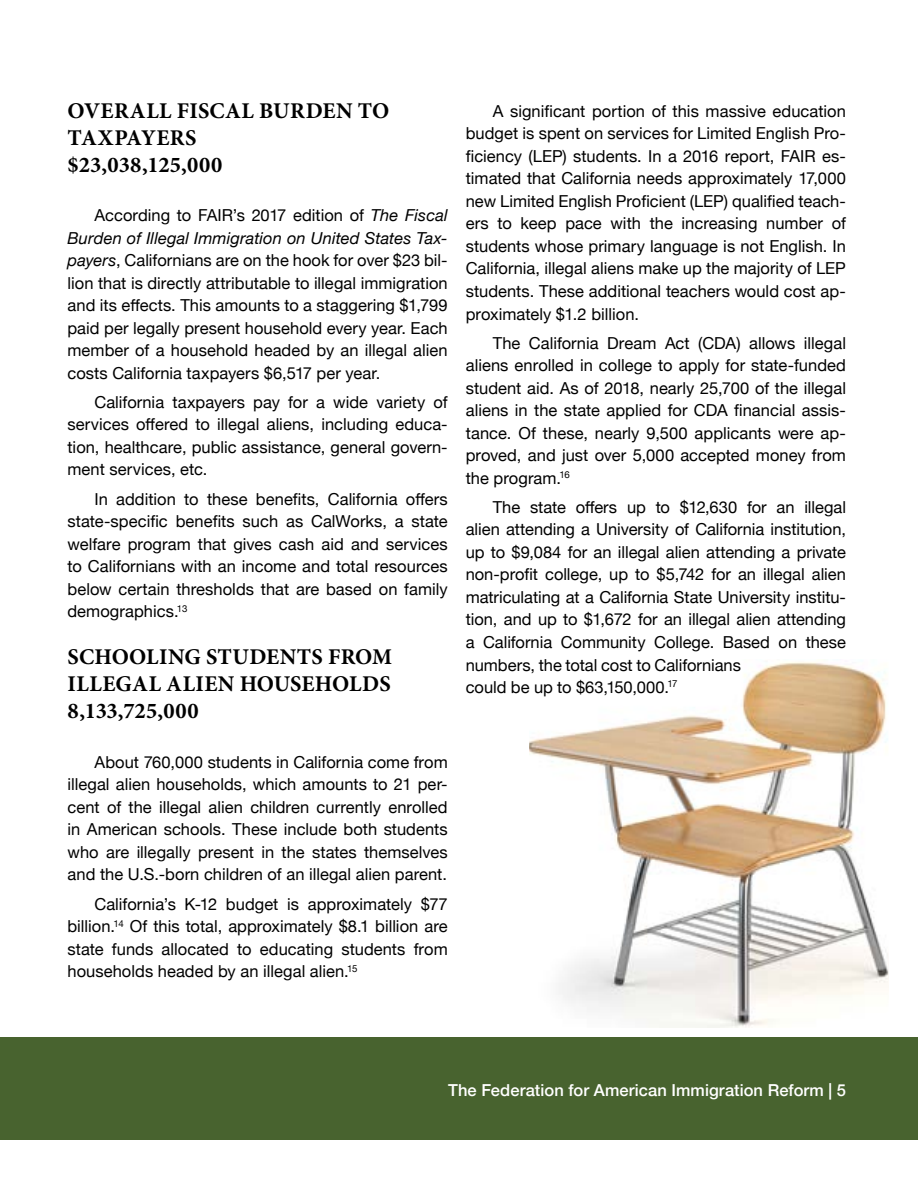
<style>
.page{position:relative;width:918px;height:1188px;background:#fff}
.page>*{position:absolute;margin:0;border:0;box-sizing:border-box;transform-origin:0 0}
.t1{font:700 22.5px/27px "Minion Pro";letter-spacing:.01em;color:#000}
.t2{font:16.5px/22.5px "Helvetica Neue";color:#000;text-align:justify}
.t3{font:500 16.5px "Helvetica Neue";letter-spacing:.005em;color:#fff}
.s1{font-style:italic}
</style>
<div class="page">
<div style="left:0;top:1037px;width:918px;height:102px;background:#48632f"></div>
<img style="left:530px;top:662px;width:359px;height:365px">
<h1 class="t1" style="left:68px;top:97px;width:323px">OVERALL FISCAL BURDEN TO<br>TAXPAYERS<br>$23,038,125,000</h1>
<p class="t2" style="left:67px;top:205px;width:382px;text-indent:27px">According to FAIR’s 2017 edition of <span class="s1">The Fiscal Burden of Illegal Immigration on United States Tax&shy;payers</span>, Californians are on the hook for over $23 bil&shy;lion that is directly attributable to illegal immigration and its effects. This amounts to a staggering $1,799 paid per legally present household every year. Each member of a household headed by an illegal alien costs California taxpayers $6,517 per year.</p>
<p class="t2" style="left:68px;top:392px;width:382px;text-indent:27px">California taxpayers pay for a wide variety of services offered to illegal aliens, including educa&shy;tion, healthcare, public assistance, general govern&shy;ment services, etc.</p>
<p class="t2" style="left:68px;top:489px;width:382px;text-indent:27px">In addition to these benefits, California offers state-specific benefits such as CalWorks, a state welfare program that gives cash aid and services to Californians with an income and total resources below certain thresholds that are based on family demographics.<sup>13</sup></p>
<h1 class="t1" style="left:68px;top:643px;width:326px;text-align:justify">SCHOOLING STUDENTS FROM ILLEGAL ALIEN HOUSEHOLDS 8,133,725,000</h1>
<p class="t2" style="left:68px;top:752px;width:382px;text-indent:27px">About 760,000 students in California come from illegal alien households, which amounts to 21 per&shy;cent of the illegal alien children currently enrolled in American schools. These include both students who are illegally present in the states themselves and the U.S.-born children of an illegal alien parent.</p>
<p class="t2" style="left:67px;top:893px;width:382px;text-indent:27px">California’s K-12 budget is approximately $77 billion.<sup>14</sup> Of this total, approximately $8.1 billion are state funds allocated to educating students from households headed by an illegal alien.<sup>15</sup></p>
<p class="t2" style="left:466px;top:101px;width:382px;text-indent:27px">A significant portion of this massive education budget is spent on services for Limited English Pro&shy;ficiency (LEP) students. In a 2016 report, FAIR es&shy;timated that California needs approximately 17,000 new Limited English Proficient (LEP) qualified teach&shy;ers to keep pace with the increasing number of students whose primary language is not English. In California, illegal aliens make up the majority of LEP students. These additional teachers would cost ap&shy;proximately $1.2 billion.</p>
<p class="t2" style="left:466px;top:333px;width:382px;text-indent:27px">The California Dream Act (CDA) allows illegal aliens enrolled in college to apply for state-funded student aid. As of 2018, nearly 25,700 of the illegal aliens in the state applied for CDA financial assis&shy;tance. Of these, nearly 9,500 applicants were ap&shy;proved, and just over 5,000 accepted money from the program.<sup>16</sup></p>
<p class="t2" style="left:466px;top:497px;width:382px;text-align:left;text-indent:27px">The state offers up to $12,630 for an illegal alien attending a University of California institution, up to $9,084 for an illegal alien attending a private non-profit college, up to $5,742 for an illegal alien matriculating at a California State University institu&shy;tion, and up to $1,672 for an illegal alien attending a California Community College. Based on these numbers, the total cost to Californians<br>could be up to $63,150,000.<sup>17</sup></p>
<p class="t3" style="left:448px;top:1077px;width:399px">The Federation for American Immigration Reform | 5</p>
</div>
